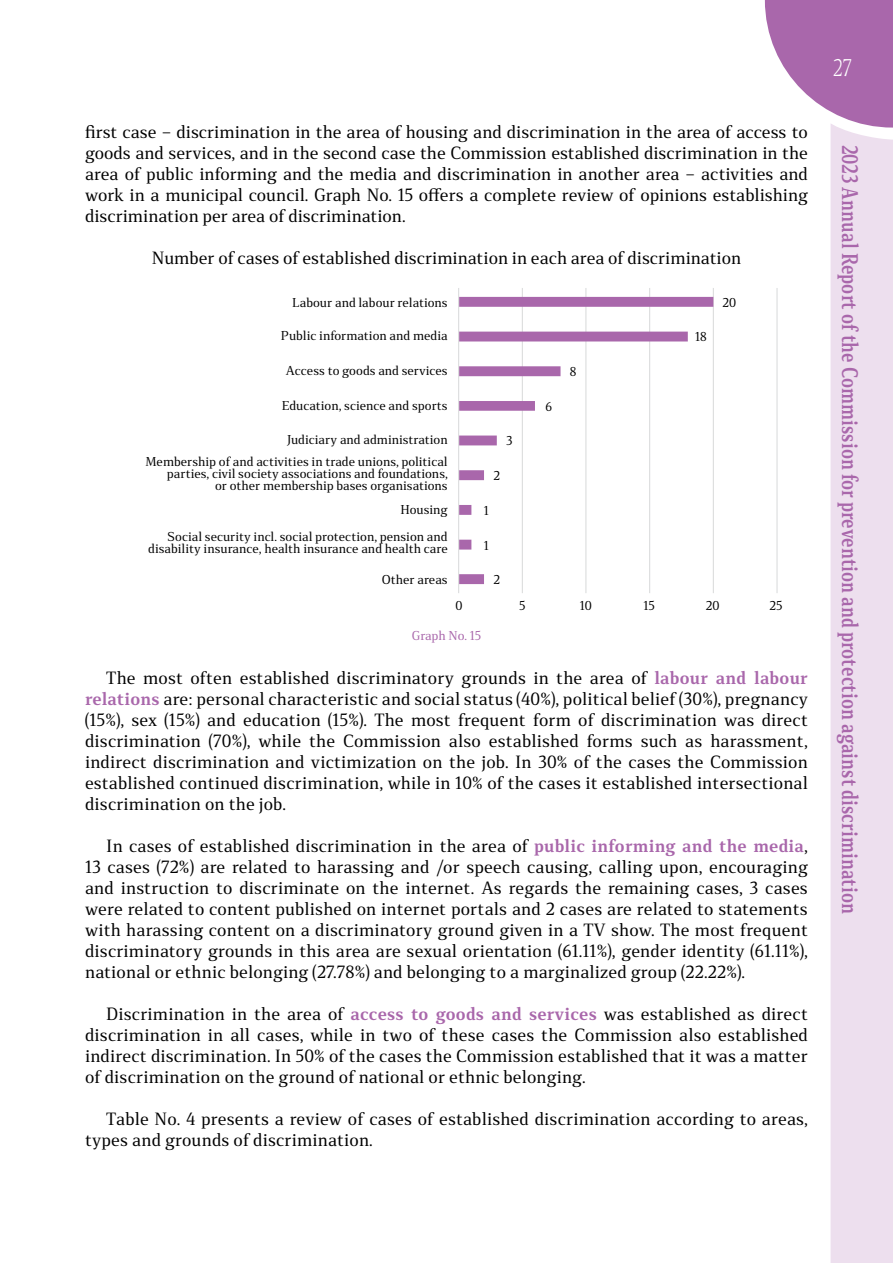
<style>
.page{position:relative;width:893px;height:1263px;background:#fff}
.page>*{position:absolute;margin:0;border:0;box-sizing:border-box;transform-origin:0 0}
.t1{font:300 22.5px "Stobi Serif";color:#fff;scale:.8 1}
.t2{font:700 21px "Stobi Serif";color:#a967ab;scale:.8 1}
.t3{font:16.5px/21px "Stobi Serif";letter-spacing:.01em;color:#000;text-align:justify}
.t4{font:12px/12px "Stobi Serif";color:#000;text-align:right}
.t5{font:12px "Stobi Serif";color:#a967ab}
.s1{font-weight:700;color:#a967ab}
</style>
<div class="page">
<svg style="left:765px;top:0;width:128px;height:128px"></svg>
<div style="left:831px;top:123px;width:62px;height:1140px;background:#eddfee"></div>
<hr style="left:522px;top:288px;width:1px;height:305px;background:#dcddde">
<hr style="left:585px;top:288px;width:1px;height:305px;background:#dcddde">
<hr style="left:649px;top:288px;width:1px;height:305px;background:#dcddde">
<hr style="left:713px;top:288px;width:1px;height:305px;background:#dcddde">
<hr style="left:776px;top:288px;width:2px;height:305px;background:#dcddde">
<svg style="left:459px;top:297px;width:254px;height:287px"></svg>
<hr style="left:458px;top:288px;width:1px;height:305px;background:#dcddde">
<p class="t3" style="left:85px;top:121px;width:724px">first case – discrimination in the area of housing and discrimination in the area of access to goods and services, and in the second case the Commission established discrimination in the area of public informing and the media and discrimination in another area – activities and work in a municipal council. Graph No. 15 offers a complete review of opinions establishing discrimination per area of discrimination.</p>
<p class="t3" style="left:152px;top:247px;width:591px">Number of cases of established discrimination in each area of discrimination</p>
<p class="t4" style="left:292px;top:296px;width:157px">Labour and labour relations</p>
<p class="t4" style="left:281px;top:329px;width:168px">Public information and media</p>
<p class="t4" style="left:286px;top:364px;width:163px">Access to goods and services</p>
<p class="t4" style="left:282px;top:399px;width:167px">Education, science and sports</p>
<p class="t4" style="left:146px;top:428px;width:304px;line-height:22.4px">Judiciary and administration<br>Membership of and activities in trade unions, political</p>
<p class="t4" style="left:167px;top:468px;width:282px">parties, civil society associations and foundations, or other membership bases organisations</p>
<p class="t4" style="left:400px;top:503px;width:49px">Housing</p>
<p class="t4" style="left:148px;top:531px;width:301px">Social security incl. social protection, pension and disability insurance, health insurance and health care</p>
<p class="t4" style="left:382px;top:573px;width:67px">Other areas</p>
<p class="t4" style="left:723px;top:296px;width:15px">20</p>
<p class="t4" style="left:695px;top:330px;width:13px">18</p>
<p class="t4" style="left:570px;top:365px;width:8px">8</p>
<p class="t4" style="left:546px;top:400px;width:8px">6</p>
<p class="t4" style="left:506px;top:435px;width:8px">3</p>
<p class="t4" style="left:493px;top:469px;width:8px">2</p>
<p class="t4" style="left:484px;top:504px;width:7px">1</p>
<p class="t4" style="left:484px;top:539px;width:7px">1</p>
<p class="t4" style="left:493px;top:573px;width:8px">2</p>
<p class="t4" style="left:455px;top:599px;width:9px">0</p>
<p class="t4" style="left:519px;top:599px;width:8px">5</p>
<p class="t4" style="left:580px;top:599px;width:14px">10</p>
<p class="t4" style="left:643px;top:599px;width:13px">15</p>
<p class="t4" style="left:706px;top:599px;width:15px">20</p>
<p class="t4" style="left:769px;top:599px;width:14px">25</p>
<p class="t5" style="left:412px;top:627px;width:71px">Graph No. 15</p>
<p class="t3" style="left:85px;top:667px;width:724px;text-indent:21px">The most often established discriminatory grounds in the area of <span class="s1">labour and labour relations</span> are: personal characteristic and social status (40%), political belief (30%), pregnancy (15%), sex (15%) and education (15%). The most frequent form of discrimination was direct discrimination (70%), while the Commission also established forms such as harassment, indirect discrimination and victimization on the job. In 30% of the cases the Commission established continued discrimination, while in 10% of the cases it established intersectional discrimination on the job.</p>
<p class="t3" style="left:85px;top:835px;width:724px;text-indent:21px">In cases of established discrimination in the area of <span class="s1">public informing and the media</span>, 13 cases (72%) are related to harassing and /or speech causing, calling upon, encouraging and instruction to discriminate on the internet. As regards the remaining cases, 3 cases were related to content published on internet portals and 2 cases are related to statements with harassing content on a discriminatory ground given in a TV show. The most frequent discriminatory grounds in this area are sexual orientation (61.11%), gender identity (61.11%), national or ethnic belonging (27.78%) and belonging to a marginalized group (22.22%).</p>
<p class="t3" style="left:85px;top:1003px;width:724px;text-indent:21px">Discrimination in the area of <span class="s1">access to goods and services</span> was established as direct discrimination in all cases, while in two of these cases the Commission also established indirect discrimination. In 50% of the cases the Commission established that it was a matter of discrimination on the ground of national or ethnic belonging.</p>
<p class="t3" style="left:85px;top:1108px;width:724px;text-indent:21px">Table No. 4 presents a review of cases of established discrimination according to areas, types and grounds of discrimination.</p>
<h1 class="t1" style="left:833px;top:52px;width:25px">27</h1>
<p class="t2" style="left:865px;top:145px;width:963px;rotate:90deg">2023 Annual Report of the Commission for prevention and protection against discrimination</p>
</div>
